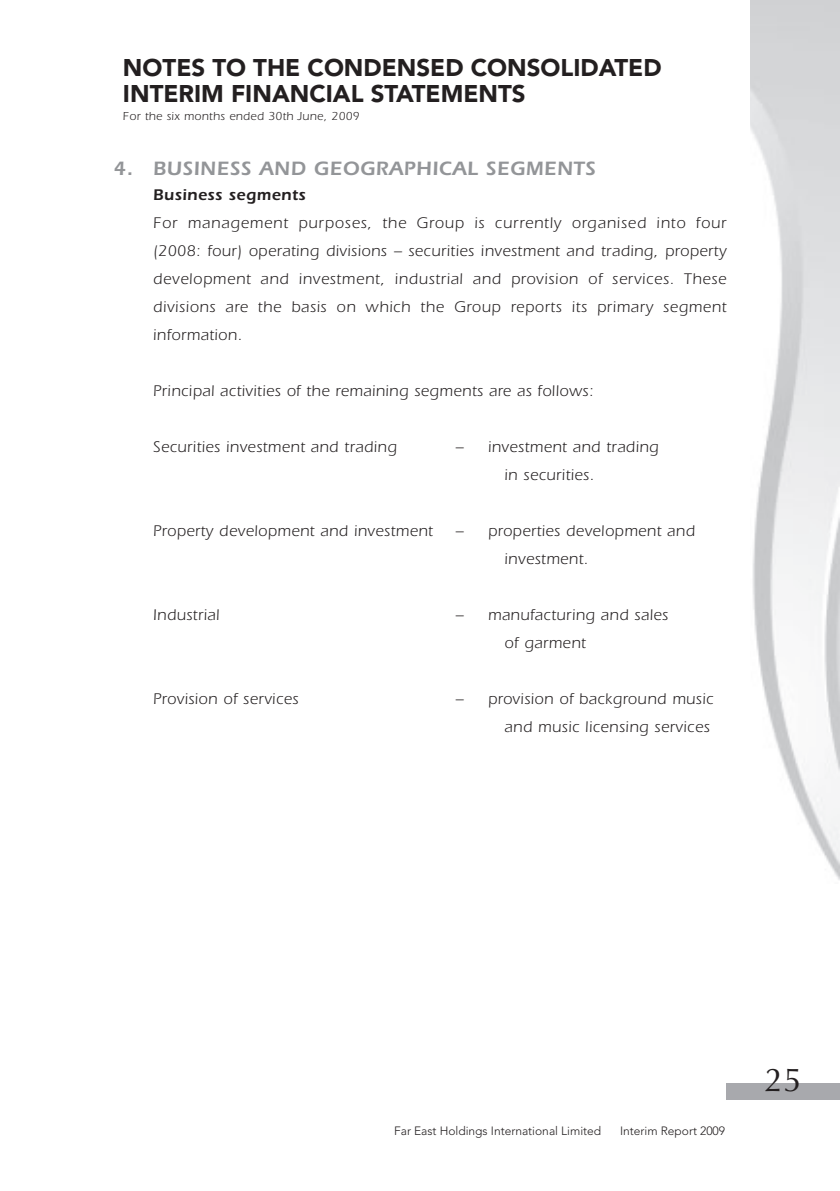
<style>
.page{position:relative;width:840px;height:1191px;background:#fff}
.page>*{position:absolute;margin:0;border:0;box-sizing:border-box;transform-origin:0 0}
.t1{font:33px "Optima LT Std";color:#231f20}
.t2{font:900 24px/26px "Avenir LT Std";color:#231f20}
.t3{font:600 20px "ITC Eras Std";letter-spacing:.03em;color:#939598}
.t4{font:16px/28px "ITC Eras Std";letter-spacing:.03em;color:#231f20}
.t5{font:600 16px "ITC Eras Std";letter-spacing:.03em;color:#231f20}
.t6{font:300 12px "Avenir LT Std";color:#231f20}
.t7{font:12px "ITC Eras Std";letter-spacing:.03em;color:#231f20}
</style>
<div class="page">
<img style="left:750px;top:0;width:89px;height:880px">
<div style="left:726px;top:1083px;width:113px;height:17px;background:#a8a9ad"></div>
<h2 class="t2" style="left:123px;top:55px;width:540px">NOTES TO THE CONDENSED CONSOLIDATED<br>INTERIM FINANCIAL STATEMENTS</h2>
<p class="t7" style="left:123px;top:112px;width:238px">For the six months ended 30th June, 2009</p>
<p class="t3" style="left:113px;top:161px;width:483px">4. BUSINESS AND GEOGRAPHICAL SEGMENTS</p>
<p class="t5" style="left:153px;top:189px;width:154px">Business segments</p>
<p class="t4" style="left:153px;top:210px;width:574px;text-align:justify">For management purposes, the Group is currently organised into four (2008: four) operating divisions – securities investment and trading, property development and investment, industrial and provision of services. These divisions are the basis on which the Group reports its primary segment information.</p>
<p class="t4" style="left:153px;top:378px;width:441px">Principal activities of the remaining segments are as follows:</p>
<p class="t4" style="left:153px;top:434px;width:245px">Securities investment and trading</p>
<p class="t4" style="left:504px;top:434px;width:156px;text-indent:-49px">– investment and trading in securities.</p>
<p class="t4" style="left:153px;top:518px;width:281px">Property development and investment</p>
<p class="t4" style="left:504px;top:518px;width:192px;text-indent:-49px">– properties development and investment.</p>
<p class="t4" style="left:153px;top:602px;width:68px">Industrial</p>
<p class="t4" style="left:504px;top:602px;width:165px;text-indent:-49px">– manufacturing and sales of garment</p>
<p class="t4" style="left:153px;top:686px;width:147px">Provision of services</p>
<p class="t4" style="left:455px;top:686px;width:259px;text-align:right">– provision of background music and music licensing services</p>
<p class="t6" style="left:394px;top:1123px;width:208px">Far East Holdings International Limited</p>
<p class="t6" style="left:619px;top:1123px;width:106px">Interim Report 2009</p>
<h1 class="t1" style="left:764px;top:1067px;width:38px">25</h1>
</div>
